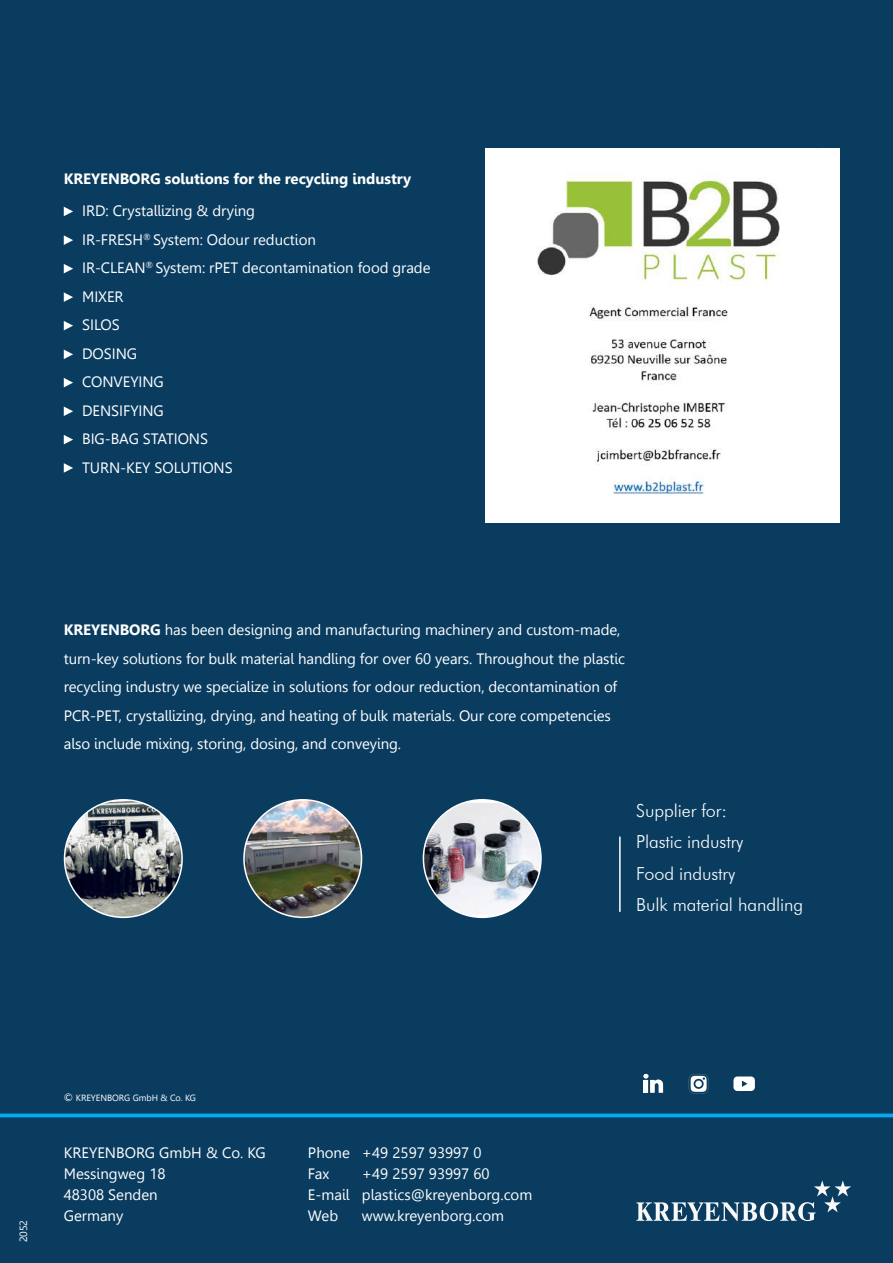
<style>
.page{position:relative;width:893px;height:1263px;background:#0a3c60}
.page>*{position:absolute;margin:0;border:0;box-sizing:border-box;transform-origin:0 0}
.t1{font:300 18px/31.5px "Futura BT";letter-spacing:-.005em;color:#fff}
.t2{font:15px/28.5px "Leelawadee";letter-spacing:-.005em;color:#fff}
.t3{font:700 15px "Leelawadee";letter-spacing:-.005em;color:#fff}
.t4{font:10.5px "Leelawadee";color:#fff}
.t5{font:9px "Leelawadee";letter-spacing:-.005em;color:#fff}
.s1{font-weight:700}
.s2{font-size:10.5px}
</style>
<div class="page">
<img style="left:423px;top:803px;width:118px;height:112px">
<div style="left:423px;top:799px;width:119px;height:119px;border:2px solid #fff;border-radius:50%"></div>
<img style="left:244px;top:800px;width:118px;height:117px;border-radius:59px">
<div style="left:243px;top:799px;width:119px;height:119px;border:2px solid #fff;border-radius:50%"></div>
<img style="left:65px;top:800px;width:117px;height:117px;border-radius:59px">
<div style="left:64px;top:799px;width:119px;height:119px;border:2px solid #fff;border-radius:50%"></div>
<svg style="left:0;top:1113px;width:893px;height:4px;fill:#00aeef"></svg>
<svg style="left:636px;top:1180px;width:215px;height:41px"></svg>
<hr style="left:619px;top:837px;width:2px;height:74px;background:#fff">
<svg style="left:688px;top:1073px;width:21px;height:21px"></svg>
<svg style="left:643px;top:1073px;width:21px;height:20px"></svg>
<svg style="left:733px;top:1076px;width:22px;height:15px"></svg>
<svg style="left:64px;top:207px;width:9px;height:9px"></svg>
<svg style="left:64px;top:264px;width:9px;height:9px"></svg>
<svg style="left:64px;top:235px;width:9px;height:10px"></svg>
<svg style="left:64px;top:292px;width:9px;height:10px"></svg>
<svg style="left:64px;top:321px;width:9px;height:9px"></svg>
<svg style="left:64px;top:350px;width:9px;height:9px"></svg>
<svg style="left:64px;top:378px;width:9px;height:9px"></svg>
<svg style="left:64px;top:406px;width:9px;height:10px"></svg>
<svg style="left:64px;top:435px;width:9px;height:9px"></svg>
<svg style="left:64px;top:463px;width:9px;height:10px"></svg>
<img style="left:485px;top:149px;width:354px;height:374px">
<p class="t3" style="left:64px;top:170px;width:349px">KREYENBORG solutions for the recycling industry</p>
<p class="t2" style="left:82px;top:197px;width:350px">IRD: Crystallizing &amp; drying<br>IR-FRESH<sup>®</sup> System: Odour reduction<br>IR-CLEAN<sup>®</sup> System: rPET decontamination food grade<br>MIXER<br>SILOS<br>DOSING<br>CONVEYING<br>DENSIFYING<br>BIG-BAG STATIONS<br>TURN-KEY SOLUTIONS</p>
<p class="t2" style="left:64px;top:616px;width:563px"><span class="s1">KREYENBORG</span> has been designing and manufacturing machinery and custom-made, turn-key solutions for bulk material handling for over 60 years. Throughout the plastic recycling industry we specialize in solutions for odour reduction, decontamination of PCR-PET, crystallizing, drying, and heating of bulk materials. Our core competencies also include mixing, storing, dosing, and conveying.</p>
<p class="t1" style="left:636px;top:794px;width:168px">Supplier for:<br>Plastic industry<br>Food industry<br>Bulk material handling</p>
<p class="t4" style="left:17px;top:1242px;width:24px;rotate:-90deg">2052</p>
<p class="t5" style="left:64px;top:1092px;width:134px"><span class="s2">©</span> KREYENBORG GmbH &amp; Co. KG</p>
<p class="t2" style="left:64px;top:1143px;width:204px;line-height:21px">KREYENBORG GmbH &amp; Co. KG<br>Messingweg 18<br>48308 Senden<br>Germany</p>
<p class="t2" style="left:308px;top:1143px;width:175px;line-height:21px">Phone +49 2597 93997 0<br>Fax</p>
<p class="t2" style="left:308px;top:1164px;width:226px;line-height:21px;text-indent:54px">+49 2597 93997 60<br>E-mail plastics@kreyenborg.com<br>Web</p>
<p class="t2" style="left:362px;top:1202px;width:144px">www.kreyenborg.com</p>
</div>
